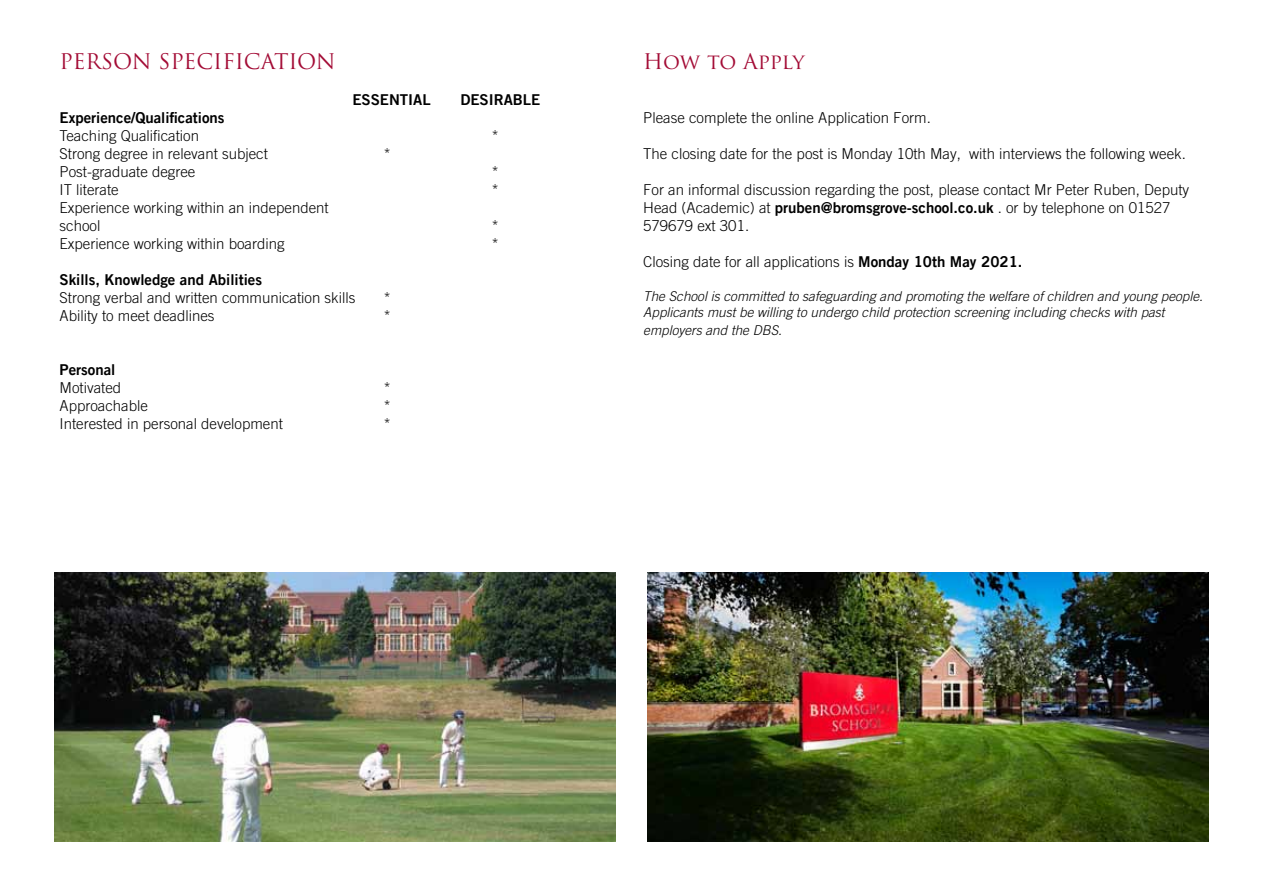
<style>
.page{position:relative;width:1263px;height:893px;background:#fff}
.page>*{position:absolute;margin:0;border:0;box-sizing:border-box;transform-origin:0 0}
.t1{font:21px "Trajan Pro";letter-spacing:-.01em;color:#a30b35}
.t2{font:300 15px/18px "Trade Gothic LT Com";color:#000}
.t3{font:15px "Trade Gothic LT Com Bd 2";color:#000}
.t4{font:italic 300 13.5px/16.2px "Trade Gothic LT Com";color:#000}
.s1{font-family:"Trade Gothic LT Com Bd 2";font-weight:400}
</style>
<div class="page">
<img style="left:55px;top:573px;width:561px;height:269px">
<img style="left:648px;top:573px;width:561px;height:269px">
<h1 class="t1" style="left:60px;top:48px;width:278px">PERSON SPECIFICATION</h1>
<p class="t3" style="left:352px;top:90px;width:80px">ESSENTIAL</p>
<p class="t3" style="left:460px;top:90px;width:82px">DESIRABLE</p>
<p class="t3" style="left:60px;top:108px;width:167px">Experience/Qualifications</p>
<p class="t2" style="left:60px;top:126px;width:141px">Teaching Qualification</p>
<p class="t2" style="left:492px;top:126px;width:9px">*</p>
<p class="t2" style="left:60px;top:144px;width:210px">Strong degree in relevant subject</p>
<p class="t2" style="left:384px;top:144px;width:9px">*</p>
<p class="t2" style="left:60px;top:162px;width:137px">Post-graduate degree</p>
<p class="t2" style="left:492px;top:162px;width:9px">*</p>
<p class="t2" style="left:60px;top:180px;width:61px">IT literate</p>
<p class="t2" style="left:492px;top:180px;width:9px">*</p>
<p class="t2" style="left:60px;top:198px;width:271px">Experience working within an independent school</p>
<p class="t2" style="left:492px;top:216px;width:9px">*</p>
<p class="t2" style="left:60px;top:234px;width:227px">Experience working within boarding</p>
<p class="t2" style="left:492px;top:234px;width:9px">*</p>
<p class="t3" style="left:60px;top:270px;width:204px">Skills, Knowledge and Abilities</p>
<p class="t2" style="left:60px;top:288px;width:297px">Strong verbal and written communication skills</p>
<p class="t2" style="left:384px;top:288px;width:9px">*</p>
<p class="t2" style="left:60px;top:306px;width:157px">Ability to meet deadlines</p>
<p class="t2" style="left:384px;top:306px;width:9px">*</p>
<p class="t3" style="left:60px;top:360px;width:57px">Personal</p>
<p class="t2" style="left:60px;top:378px;width:63px">Motivated</p>
<p class="t2" style="left:384px;top:378px;width:9px">*</p>
<p class="t2" style="left:60px;top:396px;width:90px">Approachable</p>
<p class="t2" style="left:384px;top:396px;width:9px">*</p>
<p class="t2" style="left:60px;top:414px;width:225px">Interested in personal development</p>
<p class="t2" style="left:384px;top:414px;width:9px">*</p>
<h1 class="t1" style="left:643px;top:48px;width:163px">How to Apply</h1>
<p class="t2" style="left:643px;top:108px;width:289px">Please complete the online Application Form.</p>
<p class="t2" style="left:643px;top:144px;width:544px">The closing date for the post is Monday 10th May, with interviews the following week.</p>
<p class="t2" style="left:643px;top:180px;width:547px">For an informal discussion regarding the post, please contact Mr Peter Ruben, Deputy<br>Head (Academic) at <span class="s1">pruben@bromsgrove-school.co.uk</span> . or by telephone on 01527<br>579679 ext 301.</p>
<p class="t2" style="left:643px;top:252px;width:381px">Closing date for all applications is <span class="s1">Monday 10th May 2021.</span></p>
<p class="t4" style="left:643px;top:288px;width:561px">The School is committed to safeguarding and promoting the welfare of children and young people.<br>Applicants must be willing to undergo child protection screening including checks with past</p>
<p class="t4" style="left:643px;top:322px;width:140px">employers and the DBS.</p>
</div>
